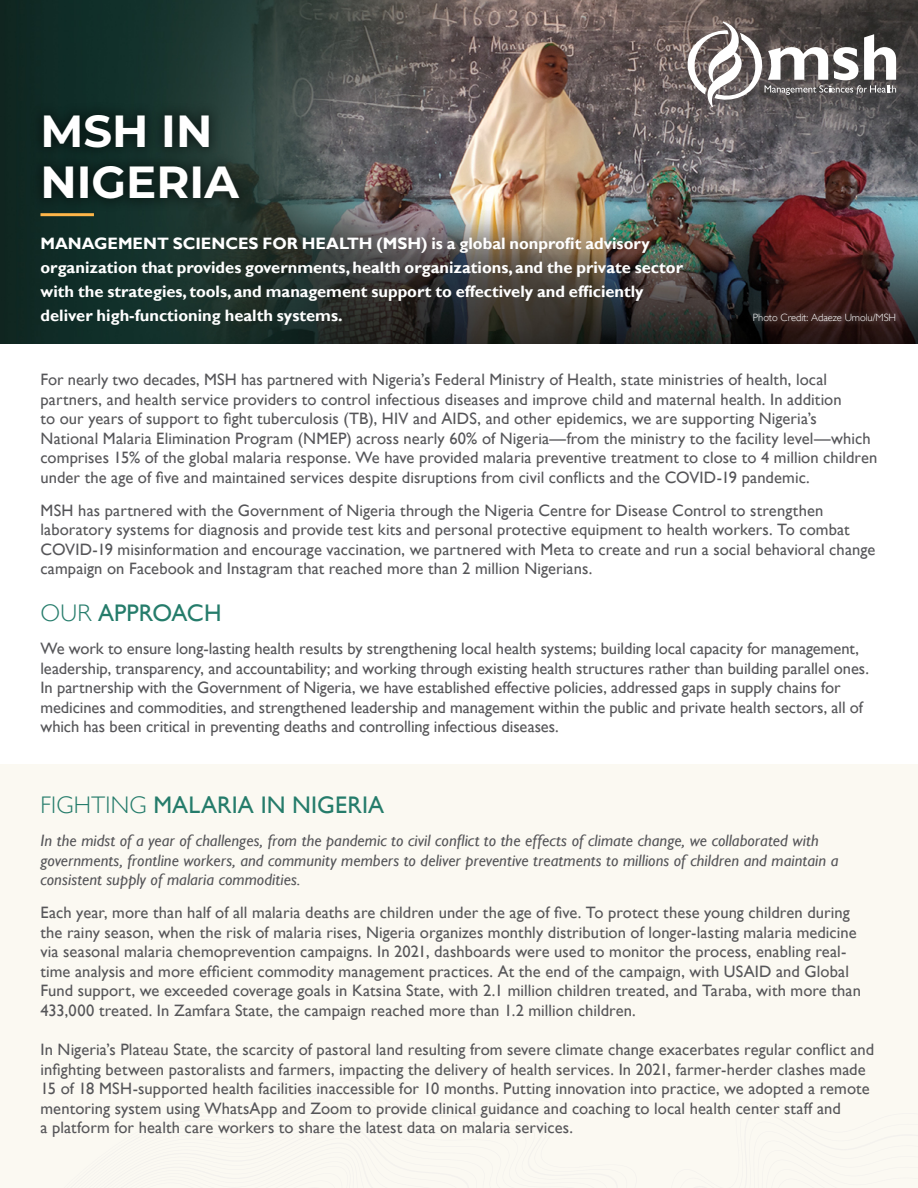
<style>
.page{position:relative;width:918px;height:1188px;background:#fff}
.page>*{position:absolute;margin:0;border:0;box-sizing:border-box;transform-origin:0 0}
.t1{font:700 45px/51px "Montserrat";color:#fff}
.t2{font:24px "Gill Sans";letter-spacing:.005em;color:#257c6b}
.t3{font:16.5px/19.5px "Gill Sans";letter-spacing:.005em;color:#565659}
.t4{font:italic 16.5px/19.5px "Gill Sans";letter-spacing:.005em;color:#565659}
.t5{font:700 16.5px/24px "Gill Sans";color:#fff}
.t6{font:300 10.5px "Gill Sans";letter-spacing:-.005em;color:#fff}
.s1{font-weight:300}
</style>
<div class="page">
<div style="left:0;top:765px;width:918px;height:423px;background:#fbf9f2"></div>
<img style="left:0;top:0;width:918px;height:343px">
<div style="left:747px;top:306px;width:156px;height:21px;background:#fff;opacity:.35"></div>
<svg style="left:684px;top:22px;width:212px;height:85px"></svg>
<div style="left:30px;top:101px;width:223px;height:112px;background:#000;opacity:.46"></div>
<hr style="left:40px;top:213px;width:54px;height:3px;background:#ffb649">
<h1 class="t1" style="left:40px;top:104px;width:200px">MSH IN<br>NIGERIA</h1>
<p class="t5" style="left:40px;top:231px;width:644px">MANAGEMENT SCIENCES FOR HEALTH (MSH) is a global nonprofit advisory organization that provides governments, health organizations, and the private sector with the strategies, tools, and management support to effectively and efficiently deliver high-functioning health systems.</p>
<p class="t6" style="left:753px;top:311px;width:145px">Photo Credit: Adaeze Umolu/MSH</p>
<p class="t3" style="left:40px;top:370px;width:838px">For nearly two decades, MSH has partnered with Nigeria’s Federal Ministry of Health, state ministries of health, local partners, and health service providers to control infectious diseases and improve child and maternal health. In addition<br>to our years of support to fight tuberculosis (TB), HIV and AIDS, and other epidemics, we are supporting Nigeria’s National Malaria Elimination Program (NMEP) across nearly 60% of Nigeria—from the ministry to the facility level—which comprises 15% of the global malaria response. We have provided malaria preventive treatment to close to 4 million children under the age of five and maintained services despite disruptions from civil conflicts and the COVID-19 pandemic.</p>
<p class="t3" style="left:40px;top:501px;width:836px">MSH has partnered with the Government of Nigeria through the Nigeria Centre for Disease Control to strengthen laboratory systems for diagnosis and provide test kits and personal protective equipment to health workers. To combat COVID-19 misinformation and encourage vaccination, we partnered with Meta to create and run a social behavioral change campaign on Facebook and Instagram that reached more than 2 million Nigerians.</p>
<h2 class="t2" style="left:40px;top:599px;width:183px"><span class="s1">OUR</span> APPROACH</h2>
<p class="t3" style="left:40px;top:639px;width:830px">We work to ensure long-lasting health results by strengthening local health systems; building local capacity for management, leadership, transparency, and accountability; and working through existing health structures rather than building parallel ones.<br>In partnership with the Government of Nigeria, we have established effective policies, addressed gaps in supply chains for medicines and commodities, and strengthened leadership and management within the public and private health sectors, all of which has been critical in preventing deaths and controlling infectious diseases.</p>
<h2 class="t2" style="left:40px;top:791px;width:345px"><span class="s1">FIGHTING</span> MALARIA IN NIGERIA</h2>
<p class="t4" style="left:40px;top:831px;width:800px">In the midst of a year of challenges, from the pandemic to civil conflict to the effects of climate change, we collaborated with governments, frontline workers, and community members to deliver preventive treatments to millions of children and maintain a consistent supply of malaria commodities.</p>
<p class="t3" style="left:40px;top:903px;width:822px">Each year, more than half of all malaria deaths are children under the age of five. To protect these young children during the rainy season, when the risk of malaria rises, Nigeria organizes monthly distribution of longer-lasting malaria medicine via seasonal malaria chemoprevention campaigns. In 2021, dashboards were used to monitor the process, enabling real&shy;time analysis and more efficient commodity management practices. At the end of the campaign, with USAID and Global Fund support, we exceeded coverage goals in Katsina State, with 2.1 million children treated, and Taraba, with more than 433,000 treated. In Zamfara State, the campaign reached more than 1.2 million children.</p>
<p class="t3" style="left:40px;top:1040px;width:835px">In Nigeria’s Plateau State, the scarcity of pastoral land resulting from severe climate change exacerbates regular conflict and infighting between pastoralists and farmers, impacting the delivery of health services. In 2021, farmer-herder clashes made 15 of 18 MSH-supported health facilities inaccessible for 10 months. Putting innovation into practice, we adopted a remote mentoring system using WhatsApp and Zoom to provide clinical guidance and coaching to local health center staff and<br>a platform for health care workers to share the latest data on malaria services.</p>
</div>
